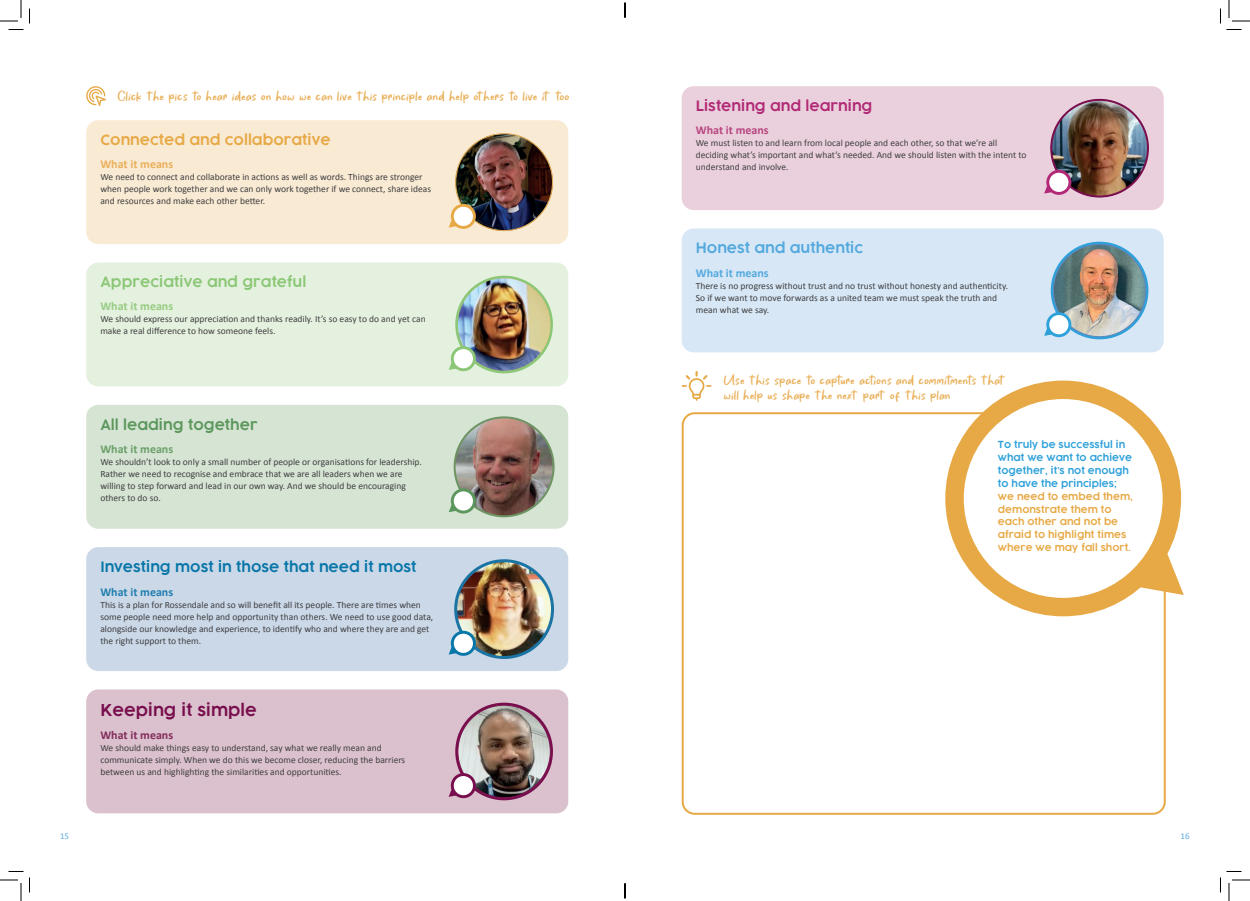
<style>
.page{position:relative;width:1250px;height:901px;background:#fff}
.page>*{position:absolute;margin:0;border:0;box-sizing:border-box;transform-origin:0 0}
.t1{font:600 16px "COCOGOOSE";color:#780e4e}
.t2{font:14.5px/15px "Bajurie";color:#e9b059}
.t3{font:600 14px "COCOGOOSE";color:#0776a8}
.t4{font:600 14px "COCOGOOSE";color:#e7a945}
.t5{font:600 14px "COCOGOOSE";color:#8bc776}
.t6{font:600 14px "COCOGOOSE";color:#b12976}
.t7{font:600 14px "COCOGOOSE";color:#5b975c}
.t8{font:600 14px "COCOGOOSE";color:#53a9de}
.t9{font:700 12px "Calibri";color:#e9b059}
.t10{font:700 12px "Calibri";color:#96cb82}
.t11{font:700 12px "Calibri";color:#6a9f68}
.t12{font:700 12px "Calibri";color:#207eae}
.t13{font:700 12px "Calibri";color:#822c5b}
.t14{font:700 12px "Calibri";color:#b74681}
.t15{font:700 12px "Calibri";color:#53a9de}
.t16{font:9.5px/12px "Calibri";color:#3e3e3f}
.t17{font:600 9.5px/12.8px "COCOGOOSE";color:#e7a945}
.t18{font:600 9.5px/12.8px "COCOGOOSE";color:#2ea1da}
.t19{font:9px "Calibri";color:#5dacdf}
</style>
<div class="page">
<div style="left:681px;top:412px;width:484px;height:403px;border:2px solid #e7a945;border-radius:12px"></div>
<div style="left:86px;top:120px;width:482px;height:124px;background:#f9ead4;border-radius:12px"></div>
<div style="left:86px;top:263px;width:482px;height:123px;background:#e5f1df;border-radius:12px"></div>
<div style="left:86px;top:405px;width:482px;height:124px;background:#d6e4d4;border-radius:12px"></div>
<div style="left:86px;top:547px;width:482px;height:124px;background:#cbd8e8;border-radius:12px"></div>
<div style="left:86px;top:689px;width:482px;height:124px;background:#dbc1cd;border-radius:12px"></div>
<svg style="left:86px;top:86px;width:20px;height:20px"></svg>
<div style="left:681px;top:86px;width:482px;height:124px;background:#ead0dc;border-radius:12px"></div>
<div style="left:681px;top:228px;width:482px;height:124px;background:#d7e7f6;border-radius:12px"></div>
<svg style="left:1105px;top:388px;width:69px;height:69px"></svg>
<div style="left:954px;top:390px;width:217px;height:217px;background:#fff;border-radius:50%"></div>
<div style="left:945px;top:381px;width:236px;height:235px;border:18px solid #e7a945;border-radius:50%"></div>
<svg style="left:1132px;top:547px;width:51px;height:48px"></svg>
<svg style="left:681px;top:371px;width:30px;height:30px"></svg>
<img style="left:456px;top:134px;width:96px;height:97px;border-radius:48px">
<img style="left:448px;top:142px;width:103px;height:88px">
<img style="left:448px;top:711px;width:103px;height:88px">
<img style="left:456px;top:561px;width:96px;height:96px;border-radius:48px">
<div style="left:454px;top:559px;width:100px;height:100px;border:3px solid #1b74a3;border-radius:50%"></div>
<img style="left:448px;top:572px;width:103px;height:84px">
<img style="left:1051px;top:100px;width:97px;height:97px;border-radius:48px">
<img style="left:1044px;top:109px;width:103px;height:87px">
<img style="left:448px;top:280px;width:103px;height:92px">
<img style="left:454px;top:417px;width:99px;height:99px;border-radius:49px">
<div style="left:453px;top:416px;width:101px;height:101px;border:2px solid #6d9563;border-radius:50%"></div>
<img style="left:448px;top:430px;width:103px;height:84px">
<img style="left:1044px;top:249px;width:103px;height:89px">
<svg style="left:0;top:0;width:30px;height:30px"></svg>
<svg style="left:0;top:871px;width:30px;height:30px"></svg>
<svg style="left:1220px;top:0;width:30px;height:30px"></svg>
<svg style="left:1220px;top:871px;width:30px;height:30px"></svg>
<svg style="left:624px;top:3px;width:2px;height:15px"></svg>
<svg style="left:624px;top:883px;width:2px;height:15px"></svg>
<h2 class="t2" style="left:117px;top:89px;width:453px">Click the pics to hear ideas on how we can live this principle and help others to live it too</h2>
<h3 class="t4" style="left:100px;top:130px;width:232px">Connected and collaborative</h3>
<p class="t9" style="left:100px;top:155px;width:74px">What it means</p>
<p class="t16" style="left:100px;top:170px;width:332px">We need to connect and collaborate in actions as well as words. Things are stronger when people work together and we can only work together if we connect, share ideas and resources and make each other better.</p>
<h3 class="t5" style="left:100px;top:272px;width:207px">Appreciative and grateful</h3>
<p class="t10" style="left:100px;top:298px;width:74px">What it means</p>
<p class="t16" style="left:100px;top:313px;width:327px">We should express our appreciation and thanks readily. It’s so easy to do and yet can make a real difference to how someone feels.</p>
<h3 class="t7" style="left:100px;top:415px;width:159px">All leading together</h3>
<p class="t11" style="left:100px;top:440px;width:74px">What it means</p>
<p class="t16" style="left:100px;top:455px;width:323px">We shouldn’t look to only a small number of people or organisations for leadership.<br>Rather we need to recognise and embrace that we are all leaders when we are willing to step forward and lead in our own way. And we should be encouraging others to do so.</p>
<h3 class="t3" style="left:100px;top:557px;width:318px">Investing most in those that need it most</h3>
<p class="t12" style="left:100px;top:583px;width:74px">What it means</p>
<p class="t16" style="left:100px;top:598px;width:334px">This is a plan for Rossendale and so will benefit all its people. There are times when some people need more help and opportunity than others. We need to use good data, alongside our knowledge and experience, to identify who and where they are and get the right support to them.</p>
<h1 class="t1" style="left:100px;top:699px;width:158px">Keeping it simple</h1>
<p class="t13" style="left:100px;top:726px;width:74px">What it means</p>
<p class="t16" style="left:100px;top:741px;width:306px">We should make things easy to understand, say what we really mean and communicate simply. When we do this we become closer, reducing the barriers between us and highlighting the similarities and opportunities.</p>
<h3 class="t6" style="left:696px;top:96px;width:178px">Listening and learning</h3>
<p class="t14" style="left:696px;top:121px;width:74px">What it means</p>
<p class="t16" style="left:696px;top:136px;width:332px">We must listen to and learn from local people and each other, so that we’re all deciding what’s important and what’s needed. And we should listen with the intent to understand and involve.</p>
<h3 class="t8" style="left:696px;top:238px;width:169px">Honest and authentic</h3>
<p class="t15" style="left:696px;top:265px;width:74px">What it means</p>
<p class="t16" style="left:696px;top:280px;width:314px">There is no progress without trust and no trust without honesty and authenticity.<br>So if we want to move forwards as a united team we must speak the truth and mean what we say.</p>
<h2 class="t2" style="left:723px;top:373px;width:284px">Use this space to capture actions and commitments that will help us shape the next part of this plan</h2>
<p class="t18" style="left:998px;top:439px;width:136px">To truly be successful in what we want to achieve together, it’s not enough to have the principles;</p>
<p class="t17" style="left:998px;top:490px;width:137px">we need to embed them, demonstrate them to each other and not be afraid to highlight times where we may fall short.</p>
<p class="t19" style="left:60px;top:830px;width:11px">15</p>
<p class="t19" style="left:1180px;top:830px;width:11px">16</p>
</div>
